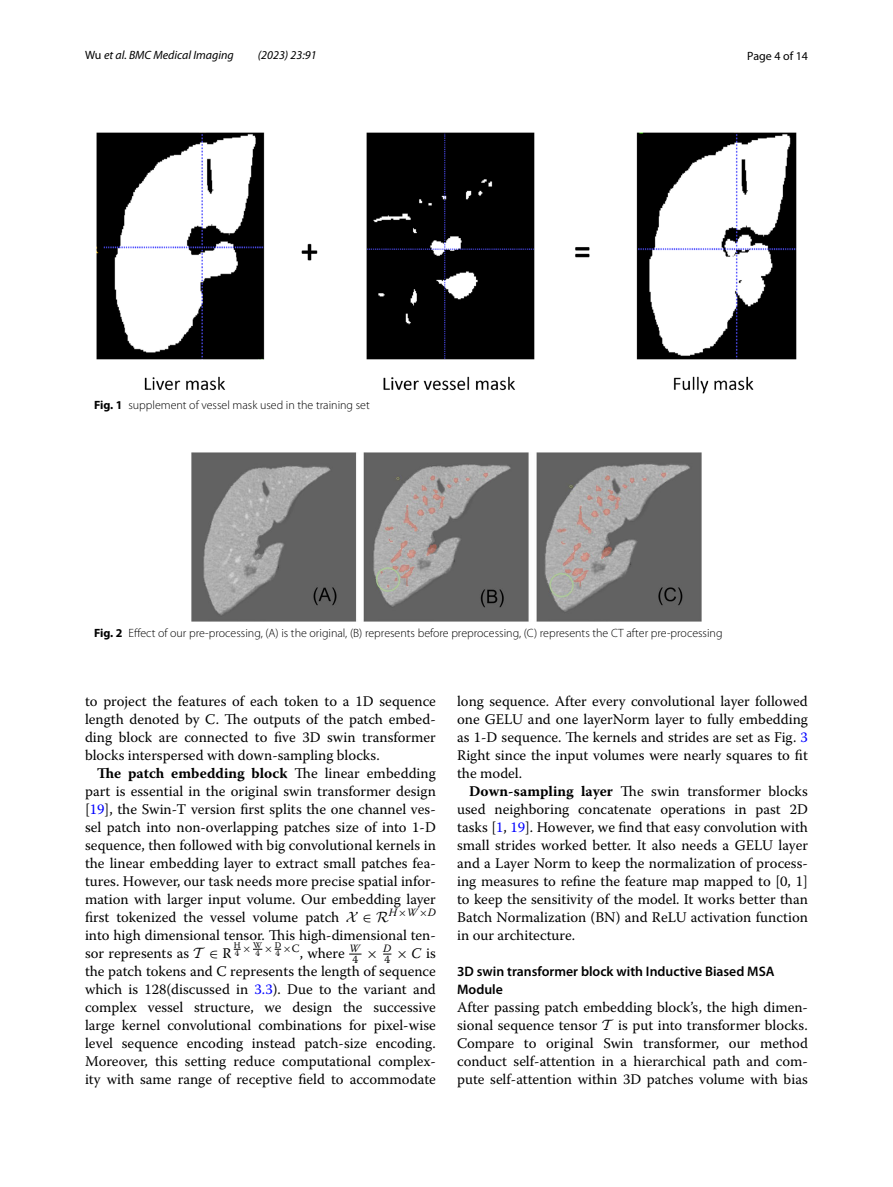
<style>
.page{position:relative;width:893px;height:1187px;background:#fff}
.page>*{position:absolute;margin:0;border:0;box-sizing:border-box;transform-origin:0 0}
.t1{font:14.7px/18px "Warnock Pro";color:#000;text-align:justify}
.t2{font:600 13.8px/18px "Myriad Pro";color:#000}
.t3{font:300 12px "Myriad Pro";color:#000}
.t4{font:italic 12px "Myriad Pro";color:#000}
.t5{font:12px "Myriad Pro";color:#000}
.t6{font:11.25px "Warnock Pro Regular 2";color:#000}
.t7{font:8.85px "Warnock Pro Regular 3";color:#000}
.s1{font-style:normal}
.s2{font-weight:700}
.s3{color:#00f}
.s4{font-family:"CMSY102";font-size:15px}
.s5{font-family:"MTSYN2"}
.s6{font-family:"CMSY103";font-size:15px}
.s7{font-family:"MTSYN3"}
.s8{font-family:"Warnock Pro Regular 3"}
.s9{font-family:"MTSYN3";font-size:11.25px}
.s10{font-family:"Warnock Pro Regular 3";font-size:8.85px}
.s11{font-family:"MTSYN"}
.s12{font-family:"Warnock Pro It 2"}
.s13{font-family:"CMSY10";font-size:15px}
</style>
<div class="page">
<svg style="left:349px;top:953px;width:12px;height:1px"></svg>
<img style="left:96px;top:133px;width:701px;height:260px">
<img style="left:191px;top:452px;width:511px;height:169px">
<p class="t4" style="left:85px;top:48px;width:150px"><span class="s1">Wu</span> et al. BMC Medical Imaging</p>
<p class="t4" style="left:258px;top:48px;width:60px">(2023) 23:91</p>
<p class="t5" style="left:747px;top:48px;width:62px">Page 4 of 14</p>
<p class="t3" style="left:94px;top:398px;width:277px"><span class="s2">Fig. 1</span> supplement of vessel mask used in the training set</p>
<p class="t3" style="left:94px;top:626px;width:630px"><span class="s2">Fig. 2</span> Effect of our pre-processing, (A) is the original, (B) represents before preprocessing, (C) represents the CT after pre-processing</p>
<p class="t1" style="left:85px;top:691px;width:352px">to project the features of each token to a 1D sequence length denoted by C. The outputs of the patch embed&shy;ding block are connected to five 3D swin transformer blocks interspersed with down-sampling blocks.</p>
<p class="t1" style="left:85px;top:763px;width:352px;text-indent:12px"><span class="s2">The patch embedding block</span> The linear embedding part is essential in the original swin transformer design [<span class="s3">19</span>], the Swin-T version first splits the one channel ves&shy;sel patch into non-overlapping patches size of into 1-D sequence, then followed with big convolutional kernels in the linear embedding layer to extract small patches fea&shy;tures. However, our task needs more precise spatial infor&shy;mation with larger input volume. Our embedding layer first tokenized the vessel volume patch <span class="s4">X</span> <span class="s5">∈</span> <span class="s4">R</span><sup>H</sup><sup>×</sup><sup>W</sup><sup>×</sup><sup>D </sup>into high dimensional tensor. This high-dimensional ten&shy;sor represents as <span class="s6">T</span> <span class="s7">∈</span> <span class="s8">R</span></p>
<p class="t7" style="left:255px;top:945px;width:27px">4 <span class="s9">×</span>D</p>
<p class="t7" style="left:235px;top:945px;width:29px">4<span class="s9">×</span>W</p>
<p class="t7" style="left:234px;top:941px;width:8px">H</p>
<p class="t6" style="left:352px;top:954px;width:40px">4 <sup>×</sup><sup>D</sup></p>
<p class="t1" style="left:276px;top:943px;width:86px"><span class="s10">4</span> <sup>×</sup><sup>C</sup>, where <sup>W</sup></p>
<p class="t1" style="left:85px;top:943px;width:352px;text-indent:299px"><sub>4</sub> <span class="s11">×</span><span class="s12">C</span> is the patch tokens and C represents the length of sequence which is 128(discussed in <span class="s3">3.3</span>). Due to the variant and complex vessel structure, we design the successive large kernel convolutional combinations for pixel-wise level sequence encoding instead patch-size encoding.<br>Moreover, this setting reduce computational complex&shy;ity with same range of receptive field to accommodate</p>
<p class="t1" style="left:457px;top:691px;width:352px">long sequence. After every convolutional layer followed one GELU and one layerNorm layer to fully embedding as 1-D sequence. The kernels and strides are set as Fig. <span class="s3">3<br></span>Right since the input volumes were nearly squares to fit the model.</p>
<p class="t1" style="left:457px;top:781px;width:352px;text-indent:12px"><span class="s2">Down-sampling layer</span> The swin transformer blocks used neighboring concatenate operations in past 2D tasks [<span class="s3">1</span>, <span class="s3">19</span>]. However, we find that easy convolution with small strides worked better. It also needs a GELU layer and a Layer Norm to keep the normalization of process&shy;ing measures to refine the feature map mapped to [0, 1] to keep the sensitivity of the model. It works better than Batch Normalization (BN) and ReLU activation function in our architecture.</p>
<p class="t2" style="left:457px;top:961px;width:319px">3D swin transformer block with Inductive Biased MSA<br>Module</p>
<p class="t1" style="left:457px;top:997px;width:352px">After passing patch embedding block’s, the high dimen&shy;sional sequence tensor <span class="s13">T</span> is put into transformer blocks.<br>Compare to original Swin transformer, our method conduct self-attention in a hierarchical path and com&shy;pute self-attention within 3D patches volume with bias</p>
</div>
